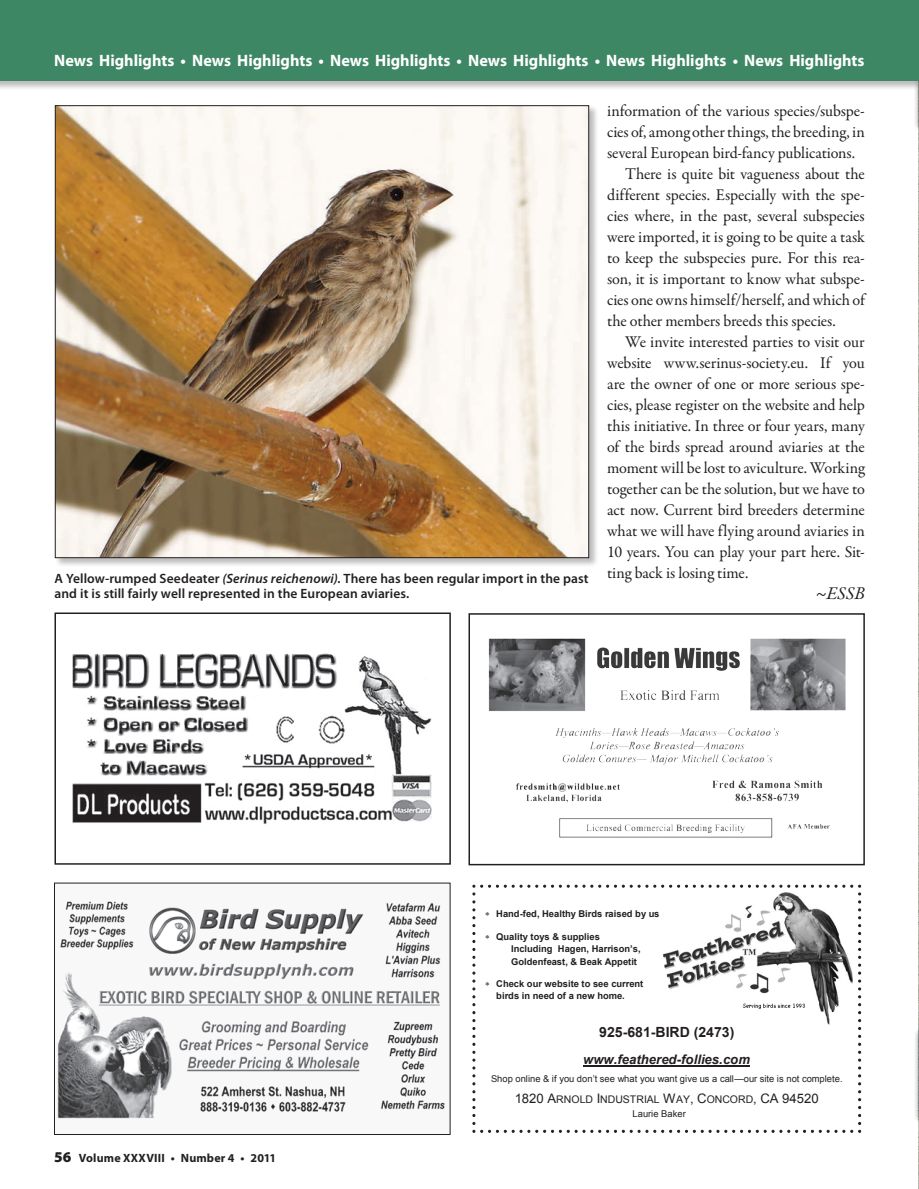
<style>
.page{position:relative;width:919px;height:1189px;background:#fff}
.page>*{position:absolute;margin:0;border:0;box-sizing:border-box;transform-origin:0 0}
.Byline{font:italic 18px "Garamond Premr Pro";color:#231f20}
.Body_Text_indent{font:16.5px/21px "Garamond Premr Pro";letter-spacing:-.005em;color:#231f20;text-align:justify}
.t1{font:700 16.5px "Myriad Pro";color:#fff}
.t2{font:700 14.1px "Arial";color:#231f20}
.Photo_Captions__blac{font:600 13.5px/15px "Myriad Pro";letter-spacing:.005em;color:#231f20}
.t3{font:italic 700 13.05px "Arial";color:#231f20}
.t4{font:700 12px "Myriad Pro";letter-spacing:.015em;color:#231f20}
.t5{font:10.5px "Arial";letter-spacing:-.005em;color:#231f20}
.t6{font:700 9.3px/12.6px "Arial";letter-spacing:.005em;color:#231f20}
.t7{font:9.3px "Arial";letter-spacing:.005em;color:#231f20}
.s1{font-style:italic}
.s2{font-size:13.05px}
.s3{font-weight:900;font-size:15px}
</style>
<div class="page">
<img style="left:918px;top:119px;width:1px;height:1068px">
<div style="left:913px;top:0;width:5px;height:132px;background:#f1f0f1"></div>
<hr style="left:918px;top:0;width:1px;height:119px;background:#0156a4">
<div style="left:0;top:0;width:918px;height:91px;background:#231f20;opacity:.3"></div>
<div style="left:0;top:0;width:918px;height:81px;background:#3e8764"></div>
<div style="left:913px;top:1027px;width:5px;height:96px;background:#f1f0f1"></div>
<svg style="left:918px;top:1024px;width:1px;height:86px"></svg>
<svg style="left:583px;top:892px;width:270px;height:175px"></svg>
<svg style="left:504px;top:884px;width:41px;height:3px"></svg>
<svg style="left:567px;top:884px;width:33px;height:3px"></svg>
<svg style="left:622px;top:884px;width:33px;height:3px"></svg>
<svg style="left:685px;top:884px;width:41px;height:3px"></svg>
<svg style="left:748px;top:884px;width:33px;height:3px"></svg>
<svg style="left:803px;top:884px;width:33px;height:3px"></svg>
<svg style="left:472px;top:948px;width:3px;height:41px"></svg>
<svg style="left:472px;top:1027px;width:3px;height:41px"></svg>
<svg style="left:858px;top:884px;width:2px;height:26px"></svg>
<svg style="left:858px;top:948px;width:2px;height:41px"></svg>
<svg style="left:858px;top:1027px;width:2px;height:41px"></svg>
<svg style="left:472px;top:1106px;width:10px;height:26px"></svg>
<svg style="left:504px;top:1129px;width:41px;height:3px"></svg>
<svg style="left:567px;top:1129px;width:33px;height:3px"></svg>
<svg style="left:622px;top:1129px;width:33px;height:3px"></svg>
<svg style="left:685px;top:1129px;width:41px;height:3px"></svg>
<svg style="left:748px;top:1129px;width:33px;height:3px"></svg>
<svg style="left:803px;top:1129px;width:33px;height:3px"></svg>
<svg style="left:858px;top:1106px;width:2px;height:26px"></svg>
<img style="left:57px;top:901px;width:388px;height:218px">
<svg style="left:54px;top:612px;width:397px;height:253px"></svg>
<img style="left:488px;top:638px;width:358px;height:200px">
<div style="left:468px;top:613px;width:396px;height:252px;border:2px solid #231f20"></div>
<div style="left:54px;top:105px;width:544px;height:462px;background:#231f20;opacity:.3"></div>
<img style="left:57px;top:107px;width:530px;height:449px">
<svg style="left:472px;top:884px;width:18px;height:34px"></svg>
<p class="t1" style="left:54px;top:50px;width:811px">News Highlights • News Highlights • News Highlights • News Highlights • News Highlights • News Highlights</p>
<p class="Body_Text_indent" style="left:607px;top:100px;width:259px">information of the various species/subspe&shy;cies of, among other things, the breeding, in several European bird-fancy publications.</p>
<p class="Body_Text_indent" style="left:607px;top:163px;width:259px;text-indent:18px">There is quite bit vagueness about the different species. Especially with the spe&shy;cies where, in the past, several subspecies were imported, it is going to be quite a task to keep the subspecies pure. For this rea&shy;son, it is important to know what subspe&shy;cies one owns himself/herself, and which of the other members breeds this species.</p>
<p class="Body_Text_indent" style="left:607px;top:331px;width:259px;text-indent:18px">We invite interested parties to visit our website www.serinus-society.eu. If you are the owner of one or more serious spe&shy;cies, please register on the website and help this initiative. In three or four years, many of the birds spread around aviaries at the moment will be lost to aviculture. Working together can be the solution, but we have to act now. Current bird breeders determine what we will have flying around aviaries in 10 years. You can play your part here. Sit&shy;ting back is losing time.</p>
<p class="Byline" style="left:815px;top:582px;width:51px">~ESSB</p>
<p class="Photo_Captions__blac" style="left:54px;top:570px;width:535px">A Yellow-rumped Seedeater <span class="s1">(Serinus reichenowi).</span> There has been regular import in the past and it is still fairly well represented in the European aviaries.</p>
<p class="t6" style="left:496px;top:907px;width:165px">Hand-fed, Healthy Birds raised by us</p>
<p class="t6" style="left:511px;top:930px;width:131px;text-indent:-15px">Quality toys &amp; supplies<br>Including Hagen, Harrison’s,<br>Goldenfeast, &amp; Beak Appetit</p>
<p class="t6" style="left:496px;top:977px;width:148px">Check our website to see current birds in need of a new home.</p>
<p class="t2" style="left:599px;top:1022px;width:137px">925-681-BIRD (2473)</p>
<p class="t3" style="left:583px;top:1050px;width:168px">www.feathered-follies.com</p>
<p class="t7" style="left:491px;top:1071px;width:353px">Shop online &amp; if you don’t see what you want give us a call—our site is not complete.</p>
<p class="t5" style="left:514px;top:1091px;width:305px"><span class="s2">1820 A</span>RNOLD <span class="s2">I</span>NDUSTRIAL <span class="s2">W</span>AY<span class="s2">, C</span>ONCORD<span class="s2">, CA 94520</span></p>
<p class="t4" style="left:54px;top:1149px;width:223px"><span class="s3">56</span> Volume XXXVIII • Number 4 • 2011</p>
<p class="t7" style="left:632px;top:1107px;width:55px">Laurie Baker</p>
</div>
